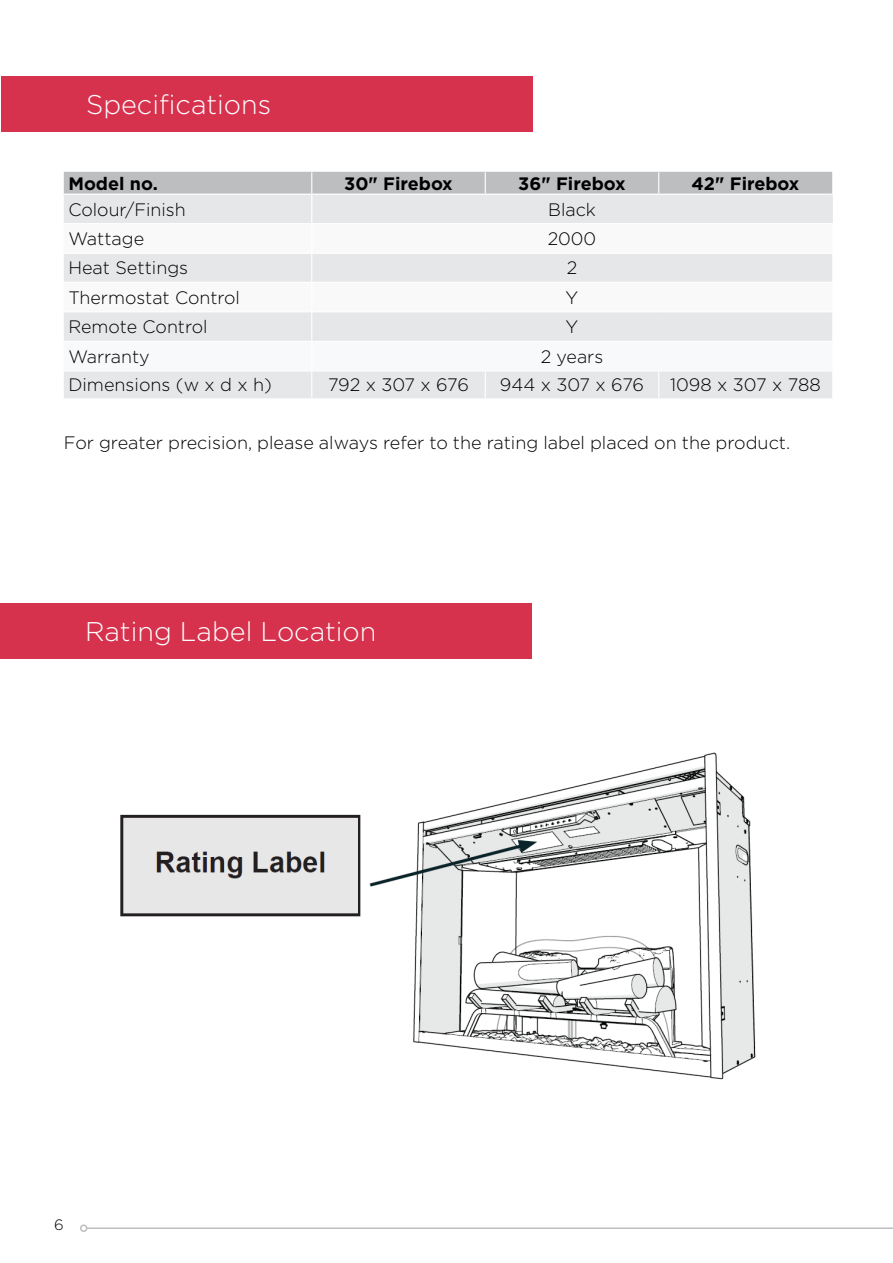
<style>
.page{position:relative;width:893px;height:1263px;background:#fff}
.page>*{position:absolute;margin:0;border:0;box-sizing:border-box;transform-origin:0 0}
.t1{font:300 27px "Gotham";color:#fff}
.t2{font:300 18px "Gotham";color:#000}
.t3{font:700 18px "Gotham";color:#000}
.t4{font:300 18px "Gotham";letter-spacing:-.02em;color:#000}
.t5{font:300 15px "Gotham";color:#000}
</style>
<div class="page">
<svg style="left:64px;top:172px;width:769px;height:226px"></svg>
<div style="left:1px;top:77px;width:532px;height:55px;background:#d6324e"></div>
<img style="left:120px;top:752px;width:636px;height:328px">
<div style="left:0;top:603px;width:531px;height:56px;background:#d6324e"></div>
<hr style="left:87px;top:1227px;width:806px;height:2px;background:#bcbec0">
<div style="left:80px;top:1224px;width:7px;height:8px;border:2px solid #bcbec0;border-radius:50%"></div>
<h1 class="t1" style="left:86px;top:90px;width:187px">Specifications</h1>
<p class="t3" style="left:68px;top:173px;width:91px">Model no.</p>
<p class="t3" style="left:344px;top:173px;width:110px">30" Firebox</p>
<p class="t3" style="left:518px;top:173px;width:109px">36" Firebox</p>
<p class="t3" style="left:691px;top:173px;width:109px">42" Firebox</p>
<p class="t2" style="left:68px;top:199px;width:119px">Colour/Finish</p>
<p class="t2" style="left:548px;top:199px;width:49px">Black</p>
<p class="t2" style="left:68px;top:229px;width:77px">Wattage</p>
<p class="t2" style="left:548px;top:229px;width:50px">2000</p>
<p class="t2" style="left:68px;top:258px;width:121px">Heat Settings</p>
<p class="t2" style="left:567px;top:258px;width:12px">2</p>
<p class="t2" style="left:68px;top:287px;width:173px">Thermostat Control</p>
<p class="t2" style="left:566px;top:287px;width:14px">Y</p>
<p class="t2" style="left:68px;top:317px;width:141px">Remote Control</p>
<p class="t2" style="left:566px;top:317px;width:14px">Y</p>
<p class="t2" style="left:68px;top:347px;width:83px">Warranty</p>
<p class="t2" style="left:541px;top:347px;width:64px">2 years</p>
<p class="t2" style="left:68px;top:375px;width:205px">Dimensions (w x d x h)</p>
<p class="t4" style="left:328px;top:375px;width:143px">792 x 307 x 676</p>
<p class="t2" style="left:500px;top:375px;width:146px">944 x 307 x 676</p>
<p class="t2" style="left:670px;top:375px;width:152px">1098 x 307 x 788</p>
<p class="t2" style="left:64px;top:433px;width:728px">For greater precision, please always refer to the rating label placed on the product.</p>
<h1 class="t1" style="left:85px;top:617px;width:293px">Rating Label Location</h1>
<p class="t5" style="left:54px;top:1217px;width:11px">6</p>
</div>
